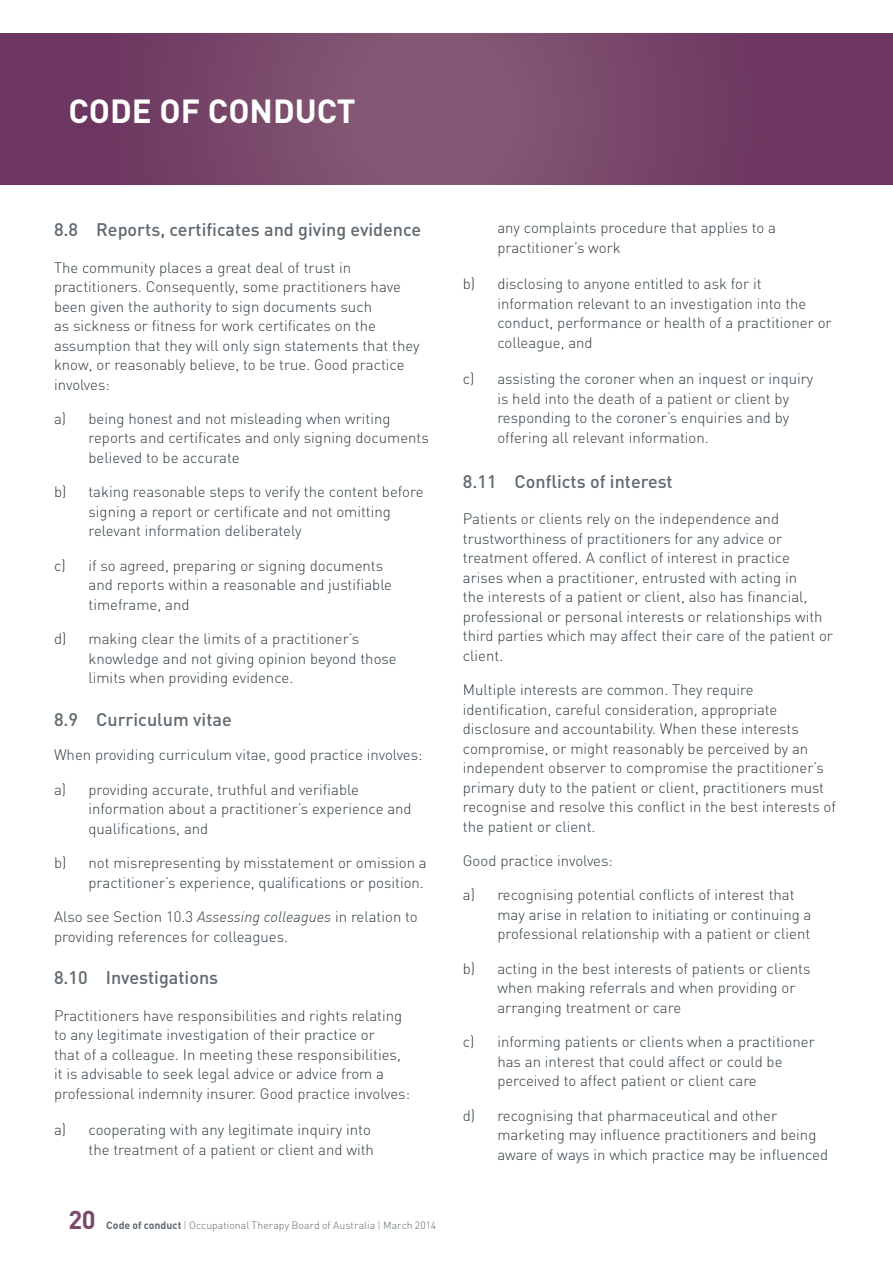
<style>
.page{position:relative;width:893px;height:1263px;background:#fff}
.page>*{position:absolute;margin:0;border:0;box-sizing:border-box;transform-origin:0 0}
.t1{font:700 33px "DIN";color:#fff}
.t2{font:700 25.5px "DIN";color:#79496a}
.t3{font:500 18px "DIN";color:#5f696f}
.t4{font:300 15px/19.5px "DIN";color:#303c42}
.t5{font:300 10.5px "DIN";color:#5f696f}
.s1{font-style:italic}
.s2{font-weight:700}
.s3{color:#a17f97}
</style>
<div class="page">
<svg style="left:0;top:34px;width:893px;height:150px;background:#764568"></svg>
<h1 class="t1" style="left:68px;top:90px;width:289px">CODE OF CONDUCT</h1>
<p class="t3" style="left:54px;top:218px;width:369px">8.8 Reports, certificates and giving evidence</p>
<p class="t4" style="left:54px;top:257px;width:367px">The community places a great deal of trust in practitioners. Consequently, some practitioners have been given the authority to sign documents such<br>as sickness or fitness for work certificates on the assumption that they will only sign statements that they know, or reasonably believe, to be true. Good practice involves:</p>
<p class="t4" style="left:88px;top:409px;width:342px;text-indent:-34px">a) being honest and not misleading when writing reports and certificates and only signing documents believed to be accurate</p>
<p class="t4" style="left:88px;top:482px;width:336px;text-indent:-34px">b) taking reasonable steps to verify the content before signing a report or certificate and not omitting relevant information deliberately</p>
<p class="t4" style="left:88px;top:555px;width:305px;text-indent:-34px">c) if so agreed, preparing or signing documents and reports within a reasonable and justifiable timeframe, and</p>
<p class="t4" style="left:88px;top:629px;width:310px;text-indent:-34px">d) making clear the limits of a practitioner’s knowledge and not giving opinion beyond those limits when providing evidence.</p>
<p class="t3" style="left:54px;top:708px;width:179px">8.9 Curriculum vitae</p>
<p class="t4" style="left:54px;top:745px;width:370px">When providing curriculum vitae, good practice involves:</p>
<p class="t4" style="left:88px;top:779px;width:325px;text-indent:-34px">a) providing accurate, truthful and verifiable information about a practitioner’s experience and qualifications, and</p>
<p class="t4" style="left:54px;top:853px;width:374px;text-align:right">b) not misrepresenting by misstatement or omission a practitioner’s experience, qualifications or position.</p>
<p class="t4" style="left:54px;top:907px;width:365px">Also see Section 10.3 <span class="s1">Assessing colleagues</span> in relation to providing references for colleagues.</p>
<p class="t3" style="left:54px;top:966px;width:166px">8.10 Investigations</p>
<p class="t4" style="left:54px;top:1006px;width:358px">Practitioners have responsibilities and rights relating to any legitimate investigation of their practice or<br>that of a colleague. In meeting these responsibilities, it is advisable to seek legal advice or advice from a professional indemnity insurer. Good practice involves:</p>
<p class="t4" style="left:54px;top:1120px;width:321px;text-align:right">a) cooperating with any legitimate inquiry into the treatment of a patient or client and with</p>
<h2 class="t2" style="left:68px;top:1203px;width:29px">20</h2>
<p class="t5" style="left:106px;top:1219px;width:332px"><span class="s2">Code of conduct</span> <span class="s3">|</span> Occupational Therapy Board of Australia <span class="s3">|</span> March 2014</p>
<p class="t4" style="left:497px;top:218px;width:280px">any complaints procedure that applies to a practitioner’s work</p>
<p class="t4" style="left:497px;top:274px;width:336px;text-indent:-34px">b) disclosing to anyone entitled to ask for it information relevant to an investigation into the conduct, performance or health of a practitioner or colleague, and</p>
<p class="t4" style="left:497px;top:369px;width:318px;text-indent:-34px">c) assisting the coroner when an inquest or inquiry is held into the death of a patient or client by responding to the coroner’s enquiries and by offering all relevant information.</p>
<p class="t3" style="left:463px;top:470px;width:211px">8.11 Conflicts of interest</p>
<p class="t4" style="left:463px;top:509px;width:372px">Patients or clients rely on the independence and trustworthiness of practitioners for any advice or treatment offered. A conflict of interest in practice arises when a practitioner, entrusted with acting in<br>the interests of a patient or client, also has financial, professional or personal interests or relationships with third parties which may affect their care of the patient or client.</p>
<p class="t4" style="left:463px;top:680px;width:375px">Multiple interests are common. They require identification, careful consideration, appropriate disclosure and accountability. When these interests compromise, or might reasonably be perceived by an independent observer to compromise the practitioner’s primary duty to the patient or client, practitioners must recognise and resolve this conflict in the best interests of the patient or client.</p>
<p class="t4" style="left:463px;top:851px;width:152px">Good practice involves:</p>
<p class="t4" style="left:497px;top:885px;width:316px;text-indent:-34px">a) recognising potential conflicts of interest that may arise in relation to initiating or continuing a professional relationship with a patient or client</p>
<p class="t4" style="left:497px;top:958px;width:315px;text-indent:-34px">b) acting in the best interests of patients or clients when making referrals and when providing or arranging treatment or care</p>
<p class="t4" style="left:497px;top:1032px;width:319px;text-indent:-34px">c) informing patients or clients when a practitioner has an interest that could affect or could be perceived to affect patient or client care</p>
<p class="t4" style="left:497px;top:1105px;width:332px;text-indent:-34px">d) recognising that pharmaceutical and other marketing may influence practitioners and being aware of ways in which practice may be influenced</p>
</div>
